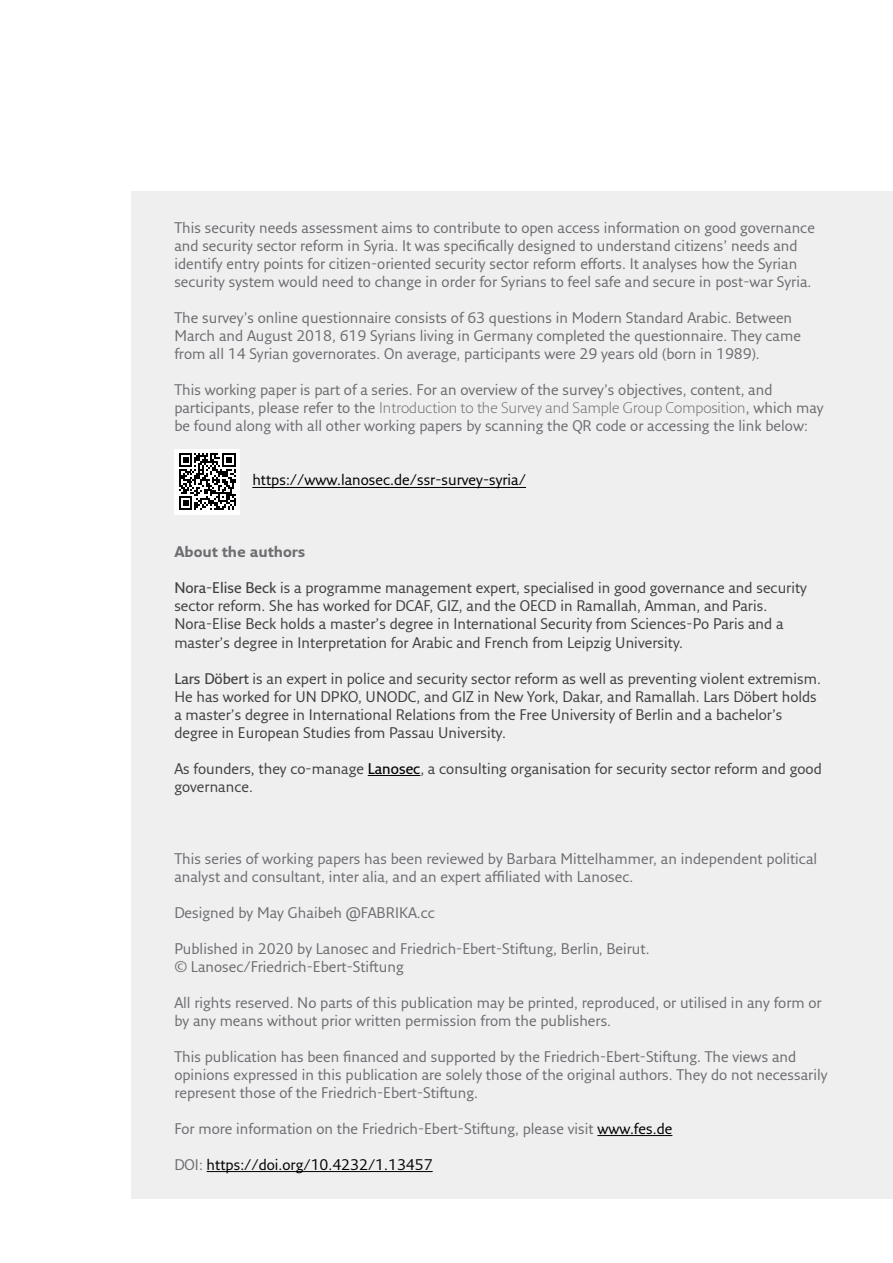
<style>
.page{position:relative;width:893px;height:1263px;background:#fff}
.page>*{position:absolute;margin:0;border:0;box-sizing:border-box;transform-origin:0 0}
.t1{font:15px/18px "Fresco Sans Pro";color:#6d6e71}
.t2{font:15px/18px "Fresco Sans Pro";color:#414042}
.t3{font:15px "Fresco Sans Pro";color:#000}
.t4{font:700 15px "Fresco Sans Pro";color:#6d6e71}
.s1{font-weight:300}
.s2{font-weight:600}
.s3{font-weight:600;color:#000}
.s4{color:#000}
.s5{color:#6d6e71}
</style>
<div class="page">
<div style="left:132px;top:191px;width:761px;height:1008px;background:#efeff0"></div>
<hr style="left:252px;top:487px;width:274px;height:1px;background:#000">
<hr style="left:368px;top:775px;width:52px;height:1px;background:#000">
<hr style="left:597px;top:1135px;width:75px;height:1px;background:#000">
<hr style="left:207px;top:1171px;width:226px;height:1px;background:#000">
<div style="left:174px;top:449px;width:66px;height:65px;background:#fff"></div>
<svg style="left:179px;top:453px;width:57px;height:57px"></svg>
<p class="t1" style="left:174px;top:219px;width:642px">This security needs assessment aims to contribute to open access information on good governance and security sector reform in Syria. It was specifically designed to understand citizens’ needs and identify entry points for citizen-oriented security sector reform efforts. It analyses how the Syrian security system would need to change in order for Syrians to feel safe and secure in post-war Syria.</p>
<p class="t1" style="left:174px;top:309px;width:628px">The survey’s online questionnaire consists of 63 questions in Modern Standard Arabic. Between<br>March and August 2018, 619 Syrians living in Germany completed the questionnaire. They came from all 14 Syrian governorates. On average, participants were 29 years old (born in 1989).</p>
<p class="t1" style="left:174px;top:381px;width:651px">This working paper is part of a series. For an overview of the survey’s objectives, content, and participants, please refer to the <span class="s1">Introduction to the Survey and Sample Group Composition</span>, which may be found along with all other working papers by scanning the QR code or accessing the link below:</p>
<p class="t3" style="left:252px;top:471px;width:275px">https://www.lanosec.de/ssr-survey-syria/</p>
<p class="t4" style="left:174px;top:543px;width:132px">About the authors</p>
<p class="t2" style="left:174px;top:579px;width:634px"><span class="s2">Nora-Elise Beck</span> is a programme management expert, specialised in good governance and security sector reform. She has worked for DCAF, GIZ, and the OECD in Ramallah, Amman, and Paris.<br>Nora-Elise Beck holds a master’s degree in International Security from Sciences-Po Paris and a master’s degree in Interpretation for Arabic and French from Leipzig University.</p>
<p class="t2" style="left:174px;top:669px;width:648px"><span class="s2">Lars Döbert</span> is an expert in police and security sector reform as well as preventing violent extremism.<br>He has worked for UN DPKO, UNODC, and GIZ in New York, Dakar, and Ramallah. Lars Döbert holds a master’s degree in International Relations from the Free University of Berlin and a bachelor’s degree in European Studies from Passau University.</p>
<p class="t2" style="left:174px;top:759px;width:649px">As founders, they co-manage <span class="s3">Lanosec</span>, a consulting organisation for security sector reform and good governance.</p>
<p class="t1" style="left:174px;top:849px;width:644px">This series of working papers has been reviewed by Barbara Mittelhammer, an independent political analyst and consultant, inter alia, and an expert affiliated with Lanosec.</p>
<p class="t1" style="left:174px;top:903px;width:262px">Designed by May Ghaibeh @FABRIKA.cc</p>
<p class="t1" style="left:174px;top:939px;width:477px">Published in 2020 by Lanosec and Friedrich-Ebert-Stiftung, Berlin, Beirut. © Lanosec/Friedrich-Ebert-Stiftung</p>
<p class="t1" style="left:174px;top:993px;width:649px">All rights reserved. No parts of this publication may be printed, reproduced, or utilised in any form or by any means without prior written permission from the publishers.</p>
<p class="t1" style="left:174px;top:1047px;width:655px">This publication has been financed and supported by the Friedrich-Ebert-Stiftung. The views and opinions expressed in this publication are solely those of the original authors. They do not necessarily represent those of the Friedrich-Ebert-Stiftung.</p>
<p class="t1" style="left:174px;top:1119px;width:500px">For more information on the Friedrich-Ebert-Stiftung, please visit <span class="s4">www.fes.de</span></p>
<p class="t3" style="left:174px;top:1155px;width:260px"><span class="s5">DOI:</span> https://doi.org/10.4232/1.13457</p>
</div>
